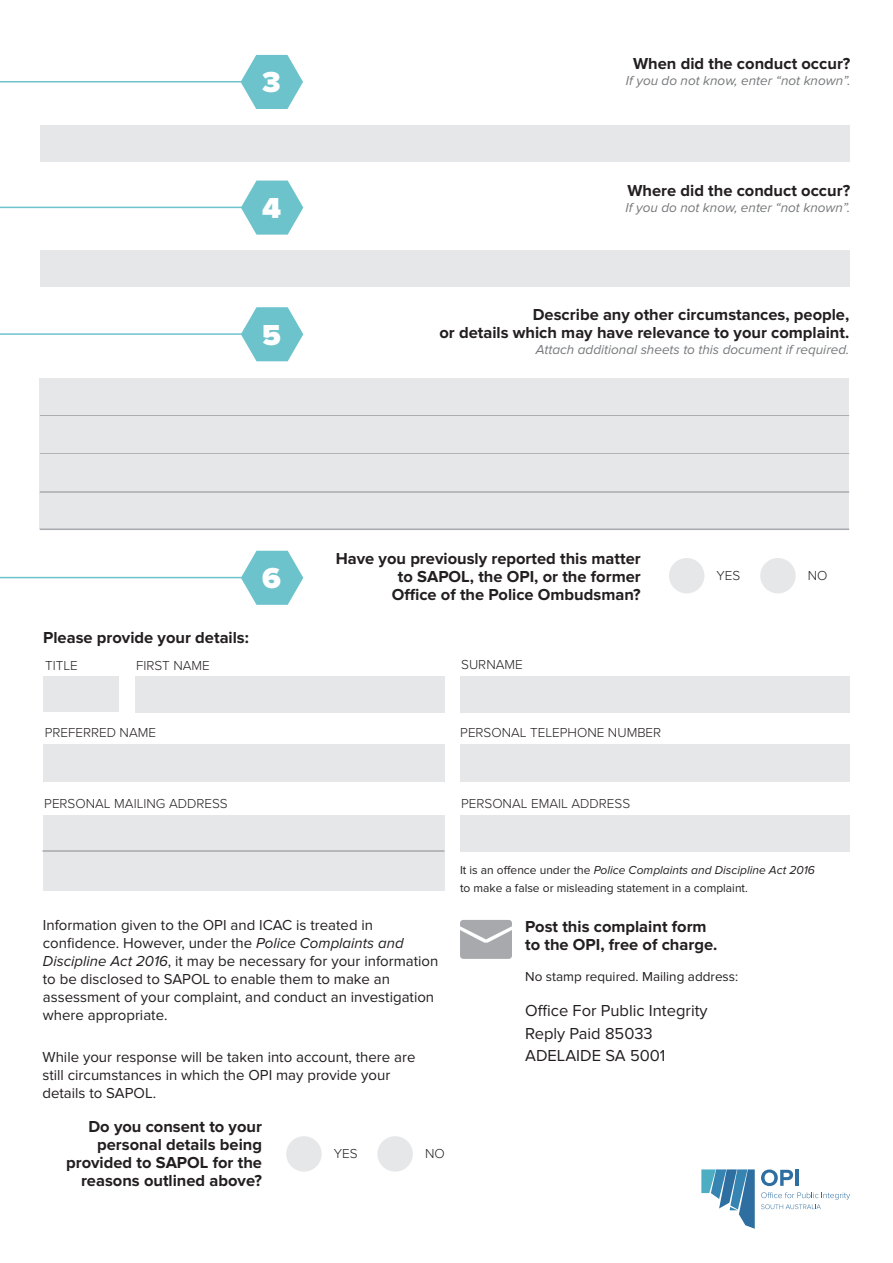
<style>
.page{position:relative;width:893px;height:1263px;background:#fff}
.page>*{position:absolute;margin:0;border:0;box-sizing:border-box;transform-origin:0 0}
.Heading_2{font:900 30px "Proxima Nova";color:#fff}
.Heading_4{font:700 16.5px/18px "Proxima Nova";color:#231f20;text-align:right}
.Heading_4-2{font:16.5px/22.5px "Proxima Nova";color:#231f20}
.Heading_4-3{font:15px/18px "Proxima Nova";color:#231f20}
.Heading_4-4{font:italic 13.5px "Proxima Nova";color:#76787b}
.Form_Description{font:300 13.5px "Proxima Nova";color:#231f20}
.Heading_4-5{font:13.5px "Proxima Nova";color:#231f20}
.Heading_4-6{font:12px/18px "Proxima Nova";color:#231f20}
.s1{font-style:italic}
</style>
<div class="page">
<hr style="left:0;top:81px;width:293px;height:2px;background:#6dc3cc">
<svg style="left:241px;top:55px;width:62px;height:54px"></svg>
<div style="left:669px;top:558px;width:35px;height:35px;background:#e6e7e9;border-radius:50%"></div>
<div style="left:760px;top:558px;width:36px;height:35px;background:#e6e7e9;border-radius:50%"></div>
<div style="left:40px;top:492px;width:809px;height:36px;background:#e6e7e9"></div>
<div style="left:40px;top:378px;width:809px;height:37px;background:#e6e7e9"></div>
<div style="left:40px;top:250px;width:810px;height:37px;background:#e6e7e9"></div>
<hr style="left:40px;top:415px;width:809px;height:2px;background:#a8a9ad">
<div style="left:40px;top:125px;width:810px;height:37px;background:#e6e7e9"></div>
<div style="left:40px;top:417px;width:809px;height:36px;background:#e6e7e9"></div>
<hr style="left:40px;top:453px;width:809px;height:2px;background:#a8a9ad">
<div style="left:40px;top:455px;width:809px;height:36px;background:#e6e7e9"></div>
<hr style="left:40px;top:491px;width:809px;height:2px;background:#a8a9ad">
<hr style="left:40px;top:528px;width:809px;height:2px;background:#a8a9ad">
<div style="left:43px;top:676px;width:76px;height:36px;background:#e6e7e9"></div>
<div style="left:135px;top:676px;width:309px;height:36px;background:#e6e7e9"></div>
<div style="left:460px;top:676px;width:390px;height:36px;background:#e6e7e9"></div>
<div style="left:43px;top:744px;width:401px;height:37px;background:#e6e7e9"></div>
<div style="left:460px;top:744px;width:390px;height:37px;background:#e6e7e9"></div>
<hr style="left:0;top:207px;width:293px;height:1px;background:#6dc3cc">
<svg style="left:241px;top:181px;width:62px;height:54px"></svg>
<hr style="left:0;top:577px;width:293px;height:1px;background:#6dc3cc">
<svg style="left:241px;top:551px;width:62px;height:54px"></svg>
<hr style="left:0;top:333px;width:293px;height:2px;background:#6dc3cc">
<svg style="left:241px;top:307px;width:62px;height:54px"></svg>
<div style="left:460px;top:815px;width:389px;height:37px;background:#e6e7e9"></div>
<div style="left:43px;top:815px;width:401px;height:37px;background:#e6e7e9"></div>
<div style="left:43px;top:851px;width:401px;height:39px;background:#e6e7e9"></div>
<hr style="left:43px;top:850px;width:401px;height:2px;background:#a8a9ad">
<svg style="left:761px;top:1169px;width:32px;height:17px"></svg>
<hr style="left:795px;top:1170px;width:4px;height:16px;background:#2f6ea0">
<svg style="left:761px;top:1192px;width:89px;height:17px"></svg>
<svg style="left:701px;top:1169px;width:54px;height:60px"></svg>
<div style="left:286px;top:1136px;width:36px;height:35px;background:#e6e7e9;border-radius:50%"></div>
<div style="left:377px;top:1136px;width:36px;height:35px;background:#e6e7e9;border-radius:50%"></div>
<svg style="left:460px;top:920px;width:52px;height:39px"></svg>
<h2 class="Heading_2" style="left:262px;top:64px;width:20px">3</h2>
<h2 class="Heading_2" style="left:262px;top:190px;width:21px">4</h2>
<h2 class="Heading_2" style="left:262px;top:316px;width:20px">5</h2>
<h4 class="Heading_4" style="left:633px;top:55px;width:219px">When did the conduct occur?</h4>
<h4 class="Heading_4-4" style="left:626px;top:73px;width:226px">If you do not know, enter “not known”.</h4>
<h4 class="Heading_4" style="left:627px;top:181px;width:224px">Where did the conduct occur?</h4>
<h4 class="Heading_4-4" style="left:626px;top:200px;width:226px">If you do not know, enter “not known”.</h4>
<h4 class="Heading_4" style="left:439px;top:306px;width:411px">Describe any other circumstances, people,<br>or details which may have relevance to your complaint.</h4>
<h4 class="Heading_4-4" style="left:536px;top:342px;width:315px">Attach additional sheets to this document if required.</h4>
<h2 class="Heading_2" style="left:262px;top:560px;width:20px">6</h2>
<h4 class="Heading_4" style="left:336px;top:550px;width:306px">Have you previously reported this matter to SAPOL, the OPI, or the former<br>Office of the Police Ombudsman?</h4>
<p class="Form_Description" style="left:717px;top:567px;width:25px">YES</p>
<p class="Form_Description" style="left:808px;top:567px;width:21px">NO</p>
<h4 class="Heading_4" style="left:43px;top:628px;width:207px">Please provide your details:</h4>
<p class="Form_Description" style="left:45px;top:657px;width:34px">TITLE</p>
<p class="Form_Description" style="left:136px;top:657px;width:75px">FIRST NAME</p>
<p class="Form_Description" style="left:461px;top:657px;width:63px">SURNAME</p>
<p class="Form_Description" style="left:45px;top:725px;width:113px">PREFERRED NAME</p>
<p class="Form_Description" style="left:460px;top:725px;width:202px">PERSONAL TELEPHONE NUMBER</p>
<p class="Form_Description" style="left:44px;top:796px;width:185px">PERSONAL MAILING ADDRESS</p>
<p class="Form_Description" style="left:461px;top:796px;width:171px">PERSONAL EMAIL ADDRESS</p>
<h4 class="Heading_4-3" style="left:43px;top:916px;width:397px">Information given to the OPI and ICAC is treated in confidence. However, under the <span class="s1">Police Complaints and Discipline Act 2016</span>, it may be necessary for your information to be disclosed to SAPOL to enable them to make an assessment of your complaint, and conduct an investigation where appropriate.</h4>
<p class="Heading_4-3" style="left:42px;top:1048px;width:374px">While your response will be taken into account, there are still circumstances in which the OPI may provide your details to SAPOL.</p>
<h4 class="Heading_4" style="left:66px;top:1118px;width:197px">Do you consent to your personal details being provided to SAPOL for the reasons outlined above?</h4>
<p class="Form_Description" style="left:334px;top:1145px;width:25px">YES</p>
<p class="Form_Description" style="left:425px;top:1145px;width:21px">NO</p>
<h4 class="Heading_4-6" style="left:460px;top:861px;width:356px">It is an offence under the <span class="s1">Police Complaints and Discipline Act 2016 </span>to make a false or misleading statement in a complaint.</h4>
<h4 class="Heading_4" style="left:525px;top:918px;width:194px;text-align:left">Post this complaint form to the OPI, free of charge.</h4>
<h4 class="Heading_4-5" style="left:525px;top:969px;width:215px">No stamp required. Mailing address:</h4>
<h4 class="Heading_4-2" style="left:525px;top:1000px;width:184px">Office For Public Integrity<br>Reply Paid 85033<br>ADELAIDE SA 5001</h4>
</div>
